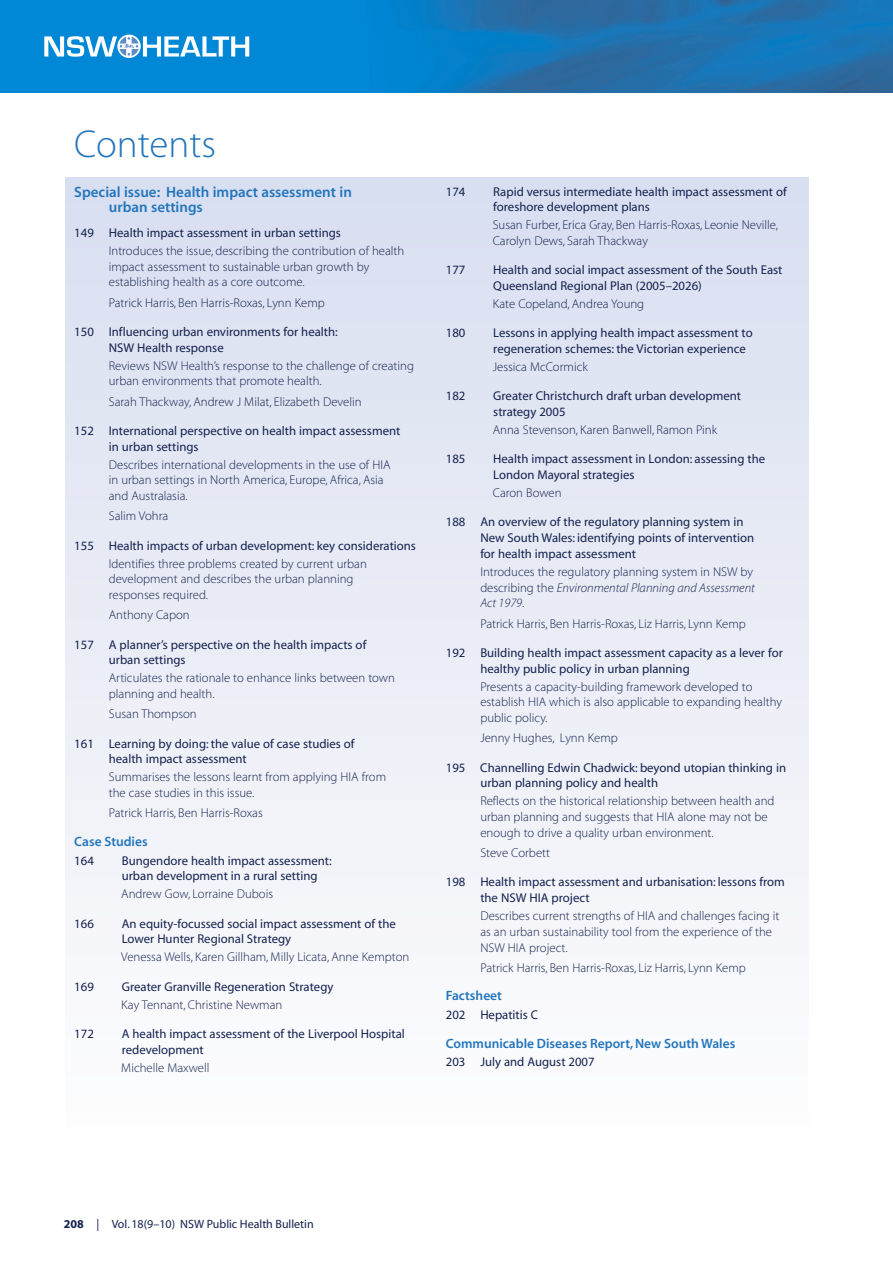
<style>
.page{position:relative;width:893px;height:1263px;background:#fff}
.page>*{position:absolute;margin:0;border:0;box-sizing:border-box;transform-origin:0 0}
.t1{font:39px "Myriad MM 215 600";color:#2375bb}
.t2{font:15px/15px "Myriad MM 565 600";color:#2375bb}
.t3{font:13.5px "Myriad MM 565 600";color:#2375bb}
.t4{font:12.75px/15.8px "Myriad MM 215 600";color:#13214e}
.t5{font:12.75px/15.8px "Myriad MM 400 600";color:#13214e}
.t6{font:12.75px/15.8px "Myriad MM It 215 600";color:#13214e}
.t7{font:12px "Myriad MM 400 600";color:#13214e}
.s1{font-family:"Myriad MM 215 600"}
.s2{font-family:"Myriad MM 700 600"}
</style>
<div class="page">
<img style="left:0;top:0;width:892px;height:92px">
<div style="left:65px;top:178px;width:743px;height:948px;background:linear-gradient(to bottom,#d8dff0,#fdfdfd)"></div>
<div style="left:117px;top:35px;width:24px;height:23px;border:2px solid #fff;border-radius:50%"></div>
<svg style="left:44px;top:35px;width:205px;height:22px"></svg>
<h1 class="t1" style="left:74px;top:129px;width:143px">Contents</h1>
<p class="t2" style="left:109px;top:186px;width:244px;text-indent:-34px">Special issue: Health impact assessment in urban settings</p>
<p class="t5" style="left:74px;top:226px;width:268px">149 Health impact assessment in urban settings</p>
<p class="t4" style="left:109px;top:244px;width:297px">Introduces the issue, describing the contribution of health impact assessment to sustainable urban growth by establishing health as a core outcome.</p>
<p class="t4" style="left:109px;top:296px;width:217px">Patrick Harris, Ben Harris-Roxas, Lynn Kemp</p>
<p class="t5" style="left:109px;top:325px;width:230px;text-indent:-35px">150 Influencing urban environments for health:<br>NSW Health response</p>
<p class="t4" style="left:109px;top:359px;width:306px">Reviews NSW Health’s response to the challenge of creating urban environments that promote health.</p>
<p class="t4" style="left:109px;top:395px;width:254px">Sarah Thackway, Andrew J Milat, Elizabeth Develin</p>
<p class="t5" style="left:109px;top:424px;width:293px;text-indent:-35px">152 International perspective on health impact assessment in urban settings</p>
<p class="t4" style="left:109px;top:458px;width:283px">Describes international developments in the use of HIA in urban settings in North America, Europe, Africa, Asia and Australasia.</p>
<p class="t4" style="left:109px;top:510px;width:61px">Salim Vohra</p>
<p class="t5" style="left:74px;top:539px;width:343px">155 Health impacts of urban development: key considerations</p>
<p class="t4" style="left:109px;top:557px;width:259px">Identifies three problems created by current urban development and describes the urban planning responses required.</p>
<p class="t4" style="left:109px;top:609px;width:82px">Anthony Capon</p>
<p class="t5" style="left:109px;top:638px;width:259px;text-indent:-35px">157 A planner’s perspective on the health impacts of urban settings</p>
<p class="t4" style="left:109px;top:672px;width:287px">Articulates the rationale to enhance links between town planning and health.</p>
<p class="t4" style="left:109px;top:708px;width:89px">Susan Thompson</p>
<p class="t5" style="left:109px;top:737px;width:247px;text-indent:-35px">161 Learning by doing: the value of case studies of health impact assessment</p>
<p class="t4" style="left:109px;top:771px;width:279px">Summarises the lessons learnt from applying HIA from the case studies in this issue.</p>
<p class="t4" style="left:109px;top:807px;width:155px">Patrick Harris, Ben Harris-Roxas</p>
<p class="t3" style="left:74px;top:836px;width:75px">Case Studies</p>
<p class="t5" style="left:74px;top:854px;width:21px">164</p>
<p class="t5" style="left:122px;top:854px;width:211px">Bungendore health impact assessment: urban development in a rural setting</p>
<p class="t4" style="left:121px;top:888px;width:153px">Andrew Gow, Lorraine Dubois</p>
<p class="t5" style="left:74px;top:917px;width:21px">166</p>
<p class="t5" style="left:122px;top:917px;width:275px">An equity-focussed social impact assessment of the<br>Lower Hunter Regional Strategy</p>
<p class="t4" style="left:121px;top:951px;width:289px">Venessa Wells, Karen Gillham, Milly Licata, Anne Kempton</p>
<p class="t5" style="left:74px;top:980px;width:21px">169</p>
<p class="t5" style="left:122px;top:980px;width:213px">Greater Granville Regeneration Strategy</p>
<p class="t4" style="left:121px;top:998px;width:163px">Kay Tennant, Christine Newman</p>
<p class="t5" style="left:74px;top:1027px;width:21px">172</p>
<p class="t5" style="left:122px;top:1027px;width:284px">A health impact assessment of the Liverpool Hospital redevelopment</p>
<p class="t4" style="left:121px;top:1061px;width:90px">Michelle Maxwell</p>
<p class="t5" style="left:446px;top:185px;width:21px">174</p>
<p class="t5" style="left:493px;top:185px;width:295px">Rapid versus intermediate health impact assessment of foreshore development plans</p>
<p class="t4" style="left:492px;top:218px;width:287px">Susan Furber, Erica Gray, Ben Harris-Roxas, Leonie Neville,<br>Carolyn Dews, Sarah Thackway</p>
<p class="t5" style="left:446px;top:263px;width:21px">177</p>
<p class="t5" style="left:493px;top:263px;width:291px">Health and social impact assessment of the South East<br>Queensland Regional Plan (2005–2026)</p>
<p class="t4" style="left:493px;top:297px;width:153px">Kate Copeland, Andrea Young</p>
<p class="t5" style="left:446px;top:326px;width:21px">180</p>
<p class="t5" style="left:493px;top:326px;width:261px">Lessons in applying health impact assessment to regeneration schemes: the Victorian experience</p>
<p class="t4" style="left:493px;top:360px;width:96px">Jessica McCormick</p>
<p class="t5" style="left:446px;top:389px;width:21px">182</p>
<p class="t5" style="left:493px;top:389px;width:249px">Greater Christchurch draft urban development strategy 2005</p>
<p class="t4" style="left:493px;top:423px;width:226px">Anna Stevenson, Karen Banwell, Ramon Pink</p>
<p class="t5" style="left:446px;top:452px;width:21px">185</p>
<p class="t5" style="left:493px;top:452px;width:273px">Health impact assessment in London: assessing the<br>London Mayoral strategies</p>
<p class="t4" style="left:493px;top:486px;width:70px">Caron Bowen</p>
<p class="t5" style="left:480px;top:515px;width:275px;text-indent:-35px">188 An overview of the regulatory planning system in<br>New South Wales: identifying points of intervention for health impact assessment</p>
<p class="t4" style="left:480px;top:565px;width:274px">Introduces the regulatory planning system in NSW by</p>
<p class="t6" style="left:480px;top:581px;width:276px"><span class="s1">describing the</span> Environmental Planning and Assessment<br>Act 1979<span class="s1">.</span></p>
<p class="t4" style="left:480px;top:617px;width:267px">Patrick Harris, Ben Harris-Roxas, Liz Harris, Lynn Kemp</p>
<p class="t5" style="left:480px;top:646px;width:304px;text-indent:-35px">192 Building health impact assessment capacity as a lever for healthy public policy in urban planning</p>
<p class="t4" style="left:480px;top:680px;width:303px">Presents a capacity-building framework developed to establish HIA which is also applicable to expanding healthy public policy.</p>
<p class="t4" style="left:480px;top:731px;width:139px">Jenny Hughes, Lynn Kemp</p>
<p class="t5" style="left:480px;top:761px;width:307px;text-indent:-35px">195 Channelling Edwin Chadwick: beyond utopian thinking in urban planning policy and health</p>
<p class="t4" style="left:480px;top:794px;width:296px">Reflects on the historical relationship between health and urban planning and suggests that HIA alone may not be enough to drive a quality urban environment.</p>
<p class="t4" style="left:480px;top:846px;width:71px">Steve Corbett</p>
<p class="t5" style="left:480px;top:875px;width:306px;text-indent:-35px">198 Health impact assessment and urbanisation: lessons from the NSW HIA project</p>
<p class="t4" style="left:480px;top:909px;width:300px">Describes current strengths of HIA and challenges facing it as an urban sustainability tool from the experience of the<br>NSW HIA project.</p>
<p class="t4" style="left:480px;top:961px;width:267px">Patrick Harris, Ben Harris-Roxas, Liz Harris, Lynn Kemp</p>
<p class="t3" style="left:446px;top:991px;width:58px">Factsheet</p>
<p class="t5" style="left:446px;top:1008px;width:94px">202 Hepatitis C</p>
<p class="t3" style="left:446px;top:1038px;width:291px">Communicable Diseases Report, New South Wales</p>
<p class="t5" style="left:446px;top:1055px;width:150px">203 July and August 2007</p>
<p class="t7" style="left:64px;top:1220px;width:251px"><span class="s2">208</span> | Vol. 18(9–10) NSW Public Health Bulletin</p>
</div>
